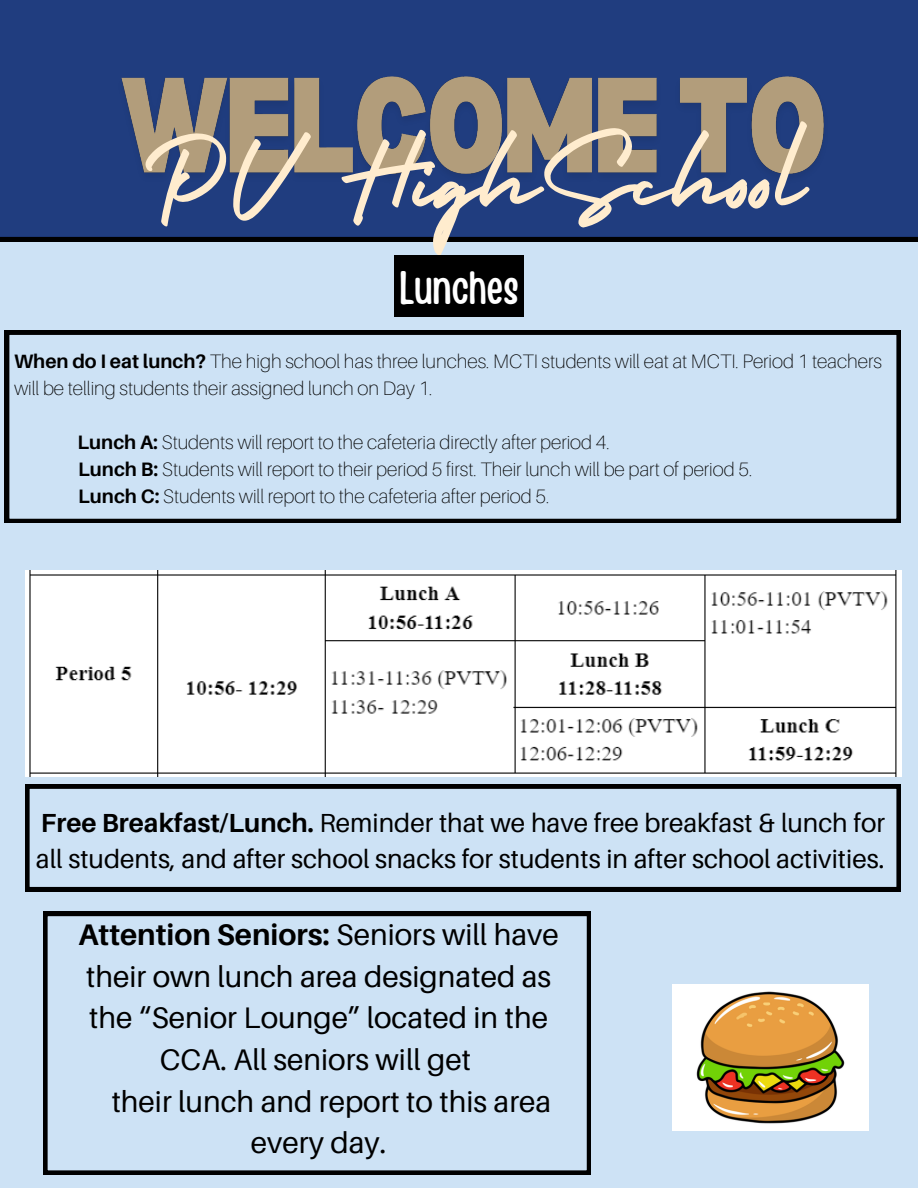
<style>
.page{position:relative;width:918px;height:1188px;background:#cde2f5}
.page>*{position:absolute;margin:0;border:0;box-sizing:border-box;transform-origin:0 0}
.t1{font:120.75px "Holiday";color:#ffecce}
.t2{font:46.65px "Handy Casual Condensed";color:#fff}
.t3{font:29.7px "Aileron";color:#000}
.t4{font:700 29.7px "Aileron";color:#000}
.t5{font:26.1px/36px "Aileron";color:#000}
.t6{font:100 19.5px/27px "Aileron";color:#000}
.s1{font-weight:700}
.s2{font-weight:400}
</style>
<div class="page">
<div style="left:0;top:0;width:918px;height:241px;background:#203d7f"></div>
<svg style="left:5px;top:330px;width:896px;height:193px"></svg>
<img style="left:672px;top:984px;width:196px;height:147px">
<img style="left:25px;top:571px;width:876px;height:206px">
<img style="left:109px;top:49px;width:727px;height:143px">
<div style="left:394px;top:255px;width:130px;height:62px;background:#000"></div>
<svg style="left:25px;top:784px;width:876px;height:107px"></svg>
<svg style="left:43px;top:912px;width:548px;height:263px"></svg>
<h5 class="t1" style="left:142px;top:88px;width:665px">PV HighSchool</h5>
<h4 class="t2" style="left:399px;top:257px;width:121px">Lunches</h4>
<h2 class="t6" style="left:14px;top:347px;width:869px"><span class="s1">When do I eat lunch?</span> The high school has three lunches. MCTI students will eat at MCTI. Period 1 teachers will be telling students their assigned lunch on Day 1.</h2>
<h3 class="t6" style="left:78px;top:428px;width:534px"><span class="s1">Lunch A:</span> Students will report to the cafeteria directly after period 4.</h3>
<p class="t6" style="left:78px;top:455px;width:676px"><span class="s1">Lunch B:</span> Students will report to their period 5 first. Their lunch will be part of period 5.</p>
<p class="t6" style="left:78px;top:482px;width:473px"><span class="s1">Lunch C:</span> Students will report to the cafeteria after period 5.</p>
<p class="t5" style="left:36px;top:804px;width:851px"><span class="s1">Free Breakfast/Lunch.</span> Reminder that we have free breakfast &amp; lunch for all students, and after school snacks for students in after school activities.</p>
<h3 class="t4" style="left:79px;top:916px;width:482px">Attention Seniors: <span class="s2">Seniors will have</span></h3>
<h3 class="t3" style="left:86px;top:958px;width:467px">their own lunch area designated as</h3>
<h3 class="t3" style="left:89px;top:1000px;width:460px">the “Senior Lounge” located in the</h3>
<h3 class="t3" style="left:160px;top:1041px;width:313px">CCA. All seniors will get</h3>
<h3 class="t3" style="left:112px;top:1083px;width:441px">their lunch and report to this area</h3>
<h3 class="t3" style="left:251px;top:1125px;width:137px">every day.</h3>
</div>
